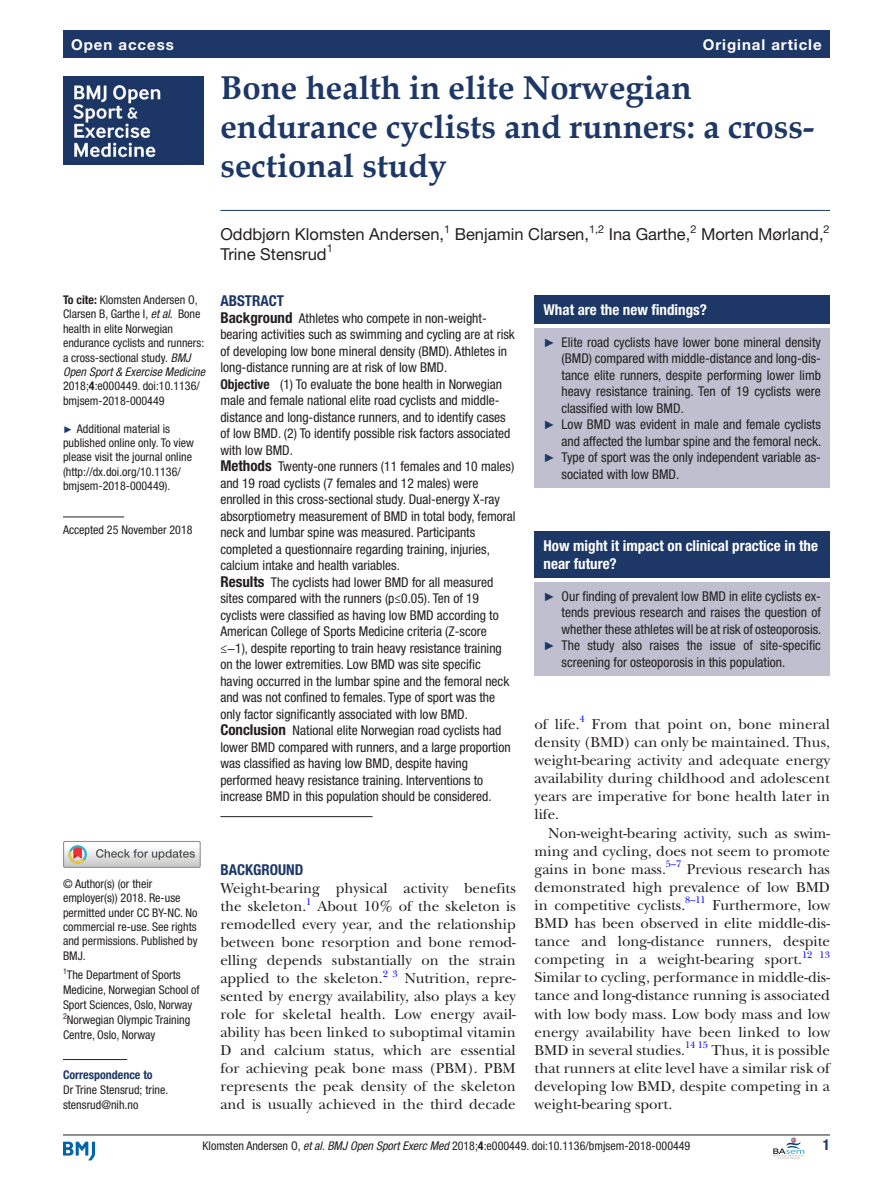
<style>
.page{position:relative;width:893px;height:1191px;background:#fff}
.page>*{position:absolute;margin:0;border:0;box-sizing:border-box;transform-origin:0 0}
.t1{font:700 33px/39px "Book Antiqua";color:#1d3766}
.t2{font:16.5px "Helvetica Neue LT Std";color:#231f20}
.t3{font:15px/18.1px "New Baskerville";color:#231f20;text-align:justify}
.t4{font:700 condensed 15px/18px "Helvetica Neue LT Std";color:#fff}
.t5{font:700 15px "Helvetica Neue LT Std";letter-spacing:.065em;color:#fff}
.t6{font:700 condensed 15px "Helvetica Neue LT Std";color:#1d3766}
.t7{font:condensed 13.5px/16.5px "Helvetica Neue LT Std";color:#231f20}
.t8{font:condensed 12px/14.4px "Helvetica Neue LT Std";color:#231f20}
.t9{font:700 condensed 12px "Helvetica Neue LT Std";color:#1d3766}
.t10{font:10.95px "Helvetica Neue LT Std";color:#231f20}
.t11{font:9.9px "New Baskerville";color:#00f}
.t12{font:condensed 7.95px "Helvetica Neue LT Std";color:#231f20}
.s1{font-weight:700}
.s2{font-style:italic}
.s3{font-family:"Arial";font-stretch:normal;font-size:9.75px;color:#1d3766}
.s4{font-weight:700;font-size:15px}
.s5{font-family:"Arial";font-stretch:normal;font-size:12px;color:#1d3766}
</style>
<div class="page">
<hr style="left:63px;top:1134px;width:767px;height:1px;background:#231f20">
<svg style="left:63px;top:1141px;width:32px;height:19px"></svg>
<svg style="left:773px;top:1137px;width:31px;height:21px"></svg>
<div style="left:63px;top:31px;width:767px;height:27px;background:#1d3766"></div>
<hr style="left:220px;top:210px;width:610px;height:1px;background:#1d3766">
<hr style="left:63px;top:516px;width:61px;height:1px;background:#231f20">
<hr style="left:63px;top:1059px;width:64px;height:1px;background:#231f20">
<div style="left:63px;top:841px;width:138px;height:27px;border:1px solid #969090"></div>
<svg style="left:64px;top:841px;width:136px;height:26px"></svg>
<img style="left:63px;top:77px;width:140px;height:88px">
<div style="left:535px;top:295px;width:295px;height:29px;background:#1d3766"></div>
<div style="left:535px;top:328px;width:295px;height:160px;background:#bfbfcf"></div>
<div style="left:535px;top:531px;width:295px;height:47px;background:#1d3766"></div>
<div style="left:535px;top:582px;width:295px;height:93px;background:#bfbfcf"></div>
<hr style="left:220px;top:816px;width:153px;height:1px;background:#231f20">
<p class="t5" style="left:71px;top:35px;width:104px">Open access</p>
<p class="t5" style="left:703px;top:35px;width:120px">Original article</p>
<h1 class="t1" style="left:220px;top:68px;width:595px">Bone health in elite Norwegian endurance cyclists and runners: a cross&shy;sectional study</h1>
<p class="t8" style="left:63px;top:292px;width:144px"><span class="s1">To cite:</span> Klomsten Andersen O,<br>Clarsen B, Garthe I, <span class="s2">et al</span>. Bone health in elite Norwegian endurance cyclists and runners: a cross-sectional study. <span class="s2">BMJ<br>Open Sport &amp; Exercise Medicine<br></span>2018;<span class="s1">4</span>:e000449. doi:10.1136/ bmjsem-2018-000449</p>
<p class="t8" style="left:63px;top:421px;width:133px"><span class="s3">►</span> Additional material is published online only. To view please visit the journal online (http://dx.doi.org/10.1136/ bmjsem-2018-000449).</p>
<p class="t8" style="left:63px;top:522px;width:131px">Accepted 25 November 2018</p>
<p class="t8" style="left:63px;top:876px;width:136px">© Author(s) (or their employer(s)) 2018. Re-use permitted under CC BY-NC. No commercial re-use. See rights and permissions. Published by<br>BMJ.</p>
<p class="t12" style="left:63px;top:966px;width:5px">1</p>
<p class="t8" style="left:63px;top:967px;width:138px;line-height:15px;text-indent:4px">The Department of Sports<br>Medicine, Norwegian School of<br>Sport Sciences, Oslo, Norway<br><sup>2</sup>Norwegian Olympic Training<br>Centre, Oslo, Norway</p>
<p class="t9" style="left:63px;top:1068px;width:91px">Correspondence to</p>
<p class="t8" style="left:63px;top:1082px;width:107px;line-height:15px">Dr Trine Stensrud; trine. stensrud@nih.no</p>
<p class="t2" style="left:220px;top:224px;width:225px">Oddbjørn Klomsten Andersen,</p>
<p class="t10" style="left:444px;top:222px;width:8px">1</p>
<p class="t2" style="left:455px;top:224px;width:136px">Benjamin Clarsen,</p>
<p class="t10" style="left:589px;top:222px;width:17px">1,2</p>
<p class="t2" style="left:609px;top:224px;width:83px">Ina Garthe,</p>
<p class="t10" style="left:690px;top:222px;width:8px">2</p>
<p class="t2" style="left:701px;top:224px;width:124px">Morten Mørland,</p>
<p class="t10" style="left:824px;top:222px;width:8px">2</p>
<p class="t2" style="left:220px;top:244px;width:108px">Trine Stensrud</p>
<p class="t10" style="left:327px;top:242px;width:8px">1</p>
<p class="t6" style="left:220px;top:292px;width:49px">Abstract</p>
<p class="t7" style="left:220px;top:309px;width:297px"><span class="s4">Background</span> Athletes who compete in non-weight&shy;bearing activities such as swimming and cycling are at risk of developing low bone mineral density (BMD). Athletes in long-distance running are at risk of low BMD.<br><span class="s1">Objective</span> (1) To evaluate the bone health in Norwegian male and female national elite road cyclists and middle&shy;distance and long-distance runners, and to identify cases of low BMD. (2) To identify possible risk factors associated with low BMD.<br><span class="s4">Methods</span> Twenty-one runners (11 females and 10 males) and 19 road cyclists (7 females and 12 males) were enrolled in this cross-sectional study. Dual-energy X-ray absorptiometry measurement of BMD in total body, femoral neck and lumbar spine was measured. Participants completed a questionnaire regarding training, injuries, calcium intake and health variables.<br><span class="s4">Results</span> The cyclists had lower BMD for all measured sites compared with the runners (p≤0.05). Ten of 19 cyclists were classified as having low BMD according to American College of Sports Medicine criteria (Z-score ≤−1), despite reporting to train heavy resistance training on the lower extremities. Low BMD was site specific having occurred in the lumbar spine and the femoral neck and was not confined to females. Type of sport was the only factor significantly associated with low BMD.<br><span class="s4">Conclusion</span> National elite Norwegian road cyclists had lower BMD compared with runners, and a large proportion was classified as having low BMD, despite having performed heavy resistance training. Interventions to increase BMD in this population should be considered.</p>
<p class="t6" style="left:220px;top:861px;width:85px">Background</p>
<p class="t3" style="left:220px;top:879px;width:297px">Weight-bearing physical activity benefits the skeleton.</p>
<p class="t11" style="left:306px;top:895px;width:7px">1</p>
<p class="t3" style="left:220px;top:897px;width:297px;text-indent:97px">About 10% of the skeleton is remodelled every year, and the relationship between bone resorption and bone remod&shy;elling depends substantially on the strain applied to the skeleton.</p>
<p class="t11" style="left:383px;top:967px;width:16px">2 3</p>
<p class="t3" style="left:220px;top:969px;width:297px;text-indent:184px">Nutrition, repre&shy;sented by energy availability, also plays a key role for skeletal health. Low energy avail&shy;ability has been linked to suboptimal vitamin D and calcium status, which are essential for achieving peak bone mass (PBM). PBM represents the peak density of the skeleton and is usually achieved in the third decade</p>
<p class="t4" style="left:544px;top:300px;width:165px">What are the new findings?</p>
<p class="t7" style="left:544px;top:334px;width:279px"><span class="s5">►</span> Elite road cyclists have lower bone mineral density</p>
<p class="t7" style="left:562px;top:350px;width:261px">(BMD) compared with middle-distance and long-dis-</p>
<p class="t7" style="left:562px;top:367px;width:261px">tance elite runners, despite performing lower limb</p>
<p class="t7" style="left:562px;top:383px;width:261px">heavy resistance training. Ten of 19 cyclists were</p>
<p class="t7" style="left:562px;top:400px;width:124px">classified with low BMD.</p>
<p class="t7" style="left:544px;top:416px;width:279px"><span class="s5">►</span> Low BMD was evident in male and female cyclists</p>
<p class="t7" style="left:562px;top:433px;width:261px">and affected the lumbar spine and the femoral neck.</p>
<p class="t7" style="left:544px;top:449px;width:279px"><span class="s5">►</span> Type of sport was the only independent variable as-</p>
<p class="t7" style="left:562px;top:466px;width:119px">sociated with low BMD.</p>
<p class="t4" style="left:544px;top:536px;width:276px">How might it impact on clinical practice in the near future?</p>
<p class="t7" style="left:544px;top:587px;width:279px"><span class="s5">►</span> Our finding of prevalent low BMD in elite cyclists ex-</p>
<p class="t7" style="left:562px;top:604px;width:261px">tends previous research and raises the question of</p>
<p class="t7" style="left:562px;top:620px;width:261px">whether these athletes will be at risk of osteoporosis.</p>
<p class="t7" style="left:544px;top:637px;width:279px"><span class="s5">►</span> The study also raises the issue of site-specific</p>
<p class="t7" style="left:562px;top:653px;width:225px">screening for osteoporosis in this population.</p>
<p class="t3" style="left:535px;top:715px;width:47px">of life.</p>
<p class="t11" style="left:580px;top:713px;width:7px">4</p>
<p class="t3" style="left:535px;top:715px;width:297px;text-indent:57px">From that point on, bone mineral density (BMD) can only be maintained. Thus, weight-bearing activity and adequate energy availability during childhood and adolescent years are imperative for bone health later in life.</p>
<p class="t3" style="left:535px;top:823px;width:297px;text-indent:14px">Non-weight-bearing activity, such as swim&shy;ming and cycling, does not seem to promote gains in bone mass.</p>
<p class="t11" style="left:666px;top:858px;width:17px">5–7</p>
<p class="t3" style="left:535px;top:860px;width:297px;text-indent:152px">Previous research has demonstrated high prevalence of low BMD in competitive cyclists.</p>
<p class="t11" style="left:685px;top:894px;width:22px">8–11</p>
<p class="t3" style="left:535px;top:896px;width:297px;text-indent:178px">Furthermore, low BMD has been observed in elite middle-dis&shy;tance and long-distance runners, despite competing in a weight-bearing sport.</p>
<p class="t11" style="left:802px;top:948px;width:29px">12 13</p>
<p class="t3" style="left:535px;top:968px;width:297px">Similar to cycling, performance in middle-dis&shy;tance and long-distance running is associated with low body mass. Low body mass and low energy availability have been linked to low BMD in several studies.</p>
<p class="t11" style="left:685px;top:1039px;width:25px">14 15</p>
<p class="t3" style="left:535px;top:1041px;width:297px;text-indent:177px">Thus, it is possible that runners at elite level have a similar risk of developing low BMD, despite competing in a weight-bearing sport.</p>
<p class="t8" style="left:203px;top:1138px;width:489px">Klomsten Andersen O, <span class="s2">et al</span>. <span class="s2">BMJ Open Sport Exerc Med</span> 2018;<span class="s1">4</span>:e000449. doi:10.1136/bmjsem-2018-000449</p>
<p class="t6" style="left:823px;top:1135px;width:9px">1</p>
</div>
